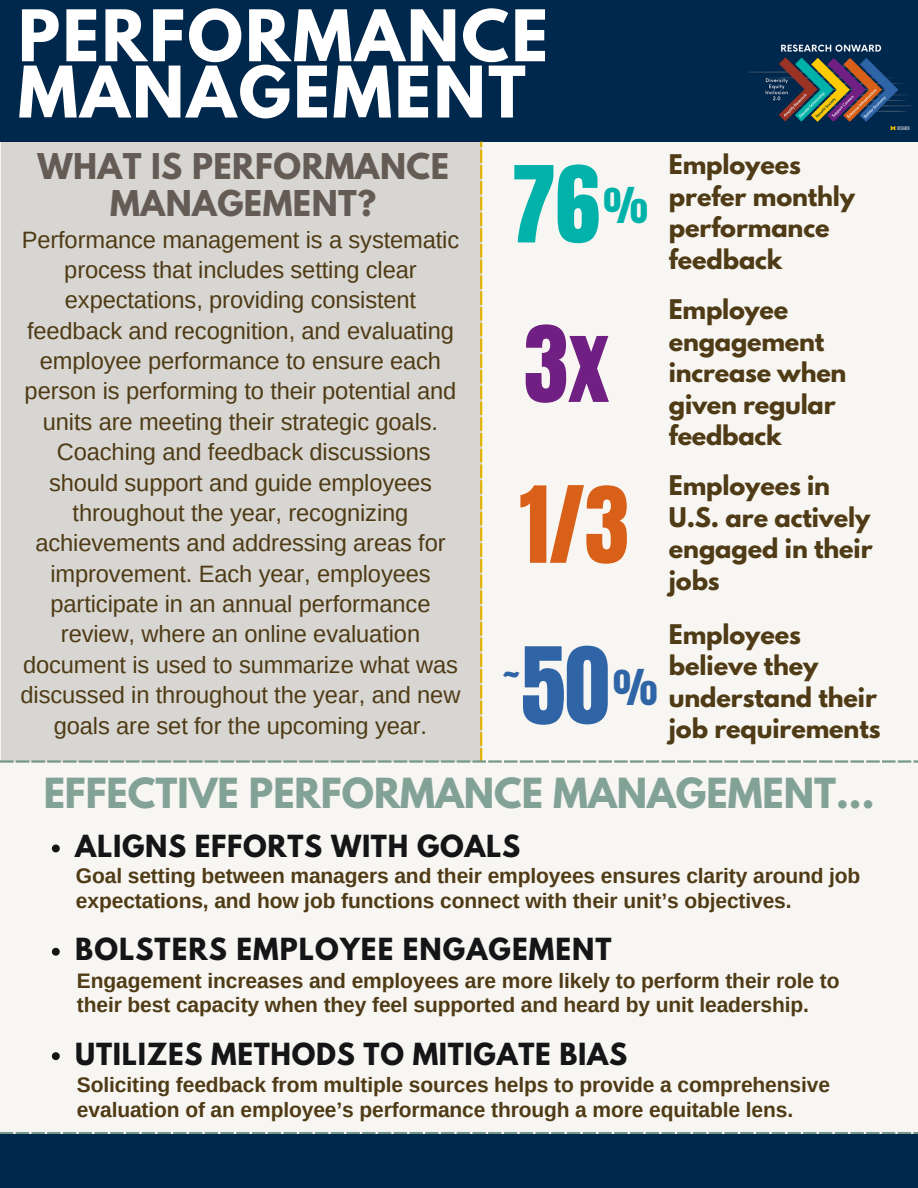
<style>
.page{position:relative;width:918px;height:1188px;background:#f8f6f2}
.page>*{position:absolute;margin:0;border:0;box-sizing:border-box;transform-origin:0 0}
.t1{font:90px "Anton";color:#d86018}
.t2{font:90px "Anton";color:#00b2a9}
.t3{font:90px "Anton";color:#702082}
.t4{font:90px "Anton";color:#2f65a7}
.t5{font:700 63px/56.2px "League Spartan";letter-spacing:.04em;color:#fff}
.t6{font:42px "Anton";color:#00b2a9}
.t7{font:42px "Anton";color:#2f65a7}
.t8{font:700 36.75px "League Spartan";color:#75988d}
.t9{font:34.5px "Anton";color:#2f65a7}
.t10{font:700 31.5px/37.2px "League Spartan";letter-spacing:.015em;color:#655a52;text-align:center}
.t11{font:700 27px "League Spartan";letter-spacing:.025em;color:#131516}
.t12{font:700 24px/31.5px "League Spartan";letter-spacing:-.005em;color:#4f3b15}
.t13{font:23.7px/30.3px "Arimo";letter-spacing:-.005em;color:#4f3b15;text-align:center}
.t14{font:700 21px/24.8px "Arimo";letter-spacing:-.005em;color:#4f3b15}
</style>
<div class="page">
<div style="left:0;top:0;width:918px;height:142px;background:#00274c"></div>
<img style="left:749px;top:44px;width:162px;height:86px">
<svg style="left:481px;top:142px;width:1px;height:618px"></svg>
<div style="left:1px;top:142px;width:480px;height:620px;background:#d7d6d2"></div>
<svg style="left:0;top:760px;width:29px;height:3px"></svg>
<hr style="left:31px;top:760px;width:14px;height:3px;background:#75988d">
<hr style="left:47px;top:760px;width:14px;height:3px;background:#75988d">
<svg style="left:63px;top:760px;width:29px;height:3px"></svg>
<hr style="left:94px;top:760px;width:14px;height:3px;background:#75988d">
<hr style="left:110px;top:760px;width:14px;height:3px;background:#75988d">
<svg style="left:126px;top:760px;width:29px;height:3px"></svg>
<hr style="left:157px;top:760px;width:14px;height:3px;background:#75988d">
<hr style="left:173px;top:760px;width:14px;height:3px;background:#75988d">
<svg style="left:189px;top:760px;width:29px;height:3px"></svg>
<hr style="left:220px;top:760px;width:14px;height:3px;background:#75988d">
<hr style="left:236px;top:760px;width:14px;height:3px;background:#75988d">
<svg style="left:252px;top:760px;width:29px;height:3px"></svg>
<hr style="left:283px;top:760px;width:14px;height:3px;background:#75988d">
<hr style="left:299px;top:760px;width:14px;height:3px;background:#75988d">
<svg style="left:315px;top:760px;width:29px;height:3px"></svg>
<hr style="left:346px;top:760px;width:14px;height:3px;background:#75988d">
<hr style="left:362px;top:760px;width:14px;height:3px;background:#75988d">
<svg style="left:378px;top:760px;width:29px;height:3px"></svg>
<hr style="left:409px;top:760px;width:14px;height:3px;background:#75988d">
<hr style="left:425px;top:760px;width:14px;height:3px;background:#75988d">
<svg style="left:441px;top:760px;width:29px;height:3px"></svg>
<hr style="left:472px;top:760px;width:14px;height:3px;background:#75988d">
<hr style="left:488px;top:760px;width:14px;height:3px;background:#75988d">
<svg style="left:504px;top:760px;width:29px;height:3px"></svg>
<hr style="left:535px;top:760px;width:14px;height:3px;background:#75988d">
<hr style="left:551px;top:760px;width:14px;height:3px;background:#75988d">
<svg style="left:567px;top:760px;width:29px;height:3px"></svg>
<hr style="left:598px;top:760px;width:14px;height:3px;background:#75988d">
<hr style="left:614px;top:760px;width:14px;height:3px;background:#75988d">
<svg style="left:630px;top:760px;width:29px;height:3px"></svg>
<hr style="left:661px;top:760px;width:14px;height:3px;background:#75988d">
<hr style="left:677px;top:760px;width:14px;height:3px;background:#75988d">
<svg style="left:693px;top:760px;width:29px;height:3px"></svg>
<hr style="left:724px;top:760px;width:14px;height:3px;background:#75988d">
<hr style="left:740px;top:760px;width:14px;height:3px;background:#75988d">
<svg style="left:756px;top:760px;width:29px;height:3px"></svg>
<hr style="left:787px;top:760px;width:14px;height:3px;background:#75988d">
<hr style="left:803px;top:760px;width:14px;height:3px;background:#75988d">
<svg style="left:819px;top:760px;width:29px;height:3px"></svg>
<hr style="left:850px;top:760px;width:14px;height:3px;background:#75988d">
<hr style="left:866px;top:760px;width:14px;height:3px;background:#75988d">
<svg style="left:882px;top:760px;width:36px;height:3px"></svg>
<svg style="left:0;top:1132px;width:918px;height:2px"></svg>
<div style="left:0;top:1134px;width:918px;height:54px;background:#00274c"></div>
<svg style="left:52px;top:948px;width:8px;height:8px"></svg>
<svg style="left:52px;top:845px;width:8px;height:7px"></svg>
<svg style="left:52px;top:1052px;width:8px;height:8px"></svg>
<p class="t5" style="left:18px;top:16px;width:531px">PERFORMANCE<br>MANAGEMENT</p>
<h3 class="t10" style="left:37px;top:152px;width:413px">WHAT IS PERFORMANCE<br>MANAGEMENT?</h3>
<p class="t13" style="left:22px;top:224px;width:439px">Performance management is a systematic process that includes setting clear expectations, providing consistent feedback and recognition, and evaluating employee performance to ensure each person is performing to their potential and units are meeting their strategic goals.</p>
<p class="t13" style="left:21px;top:437px;width:441px">Coaching and feedback discussions should support and guide employees throughout the year, recognizing achievements and addressing areas for improvement. Each year, employees participate in an annual performance review, where an online evaluation document is used to summarize what was discussed in throughout the year, and new goals are set for the upcoming year.</p>
<p class="t12" style="left:669px;top:152px;width:188px">Employees prefer monthly performance feedback</p>
<p class="t2" style="left:511px;top:140px;width:90px">76</p>
<p class="t6" style="left:603px;top:175px;width:46px">%</p>
<h3 class="t12" style="left:669px;top:297px;width:179px">Employee engagement increase when given regular feedback</h3>
<p class="t3" style="left:524px;top:300px;width:87px">3x</p>
<p class="t1" style="left:519px;top:460px;width:111px">1/3</p>
<p class="t12" style="left:669px;top:473px;width:205px">Employees in<br>U.S. are actively engaged in their jobs</p>
<h1 class="t12" style="left:669px;top:621px;width:213px">Employees believe they understand their job requirements</h1>
<h3 class="t8" style="left:44px;top:775px;width:832px">EFFECTIVE PERFORMANCE MANAGEMENT...</h3>
<p class="t11" style="left:75px;top:833px;width:447px">ALIGNS EFFORTS WITH GOALS</p>
<h6 class="t14" style="left:76px;top:864px;width:786px">Goal setting between managers and their employees ensures clarity around job expectations, and how job functions connect with their unit’s objectives.</h6>
<h4 class="t11" style="left:75px;top:936px;width:538px">BOLSTERS EMPLOYEE ENGAGEMENT</h4>
<p class="t14" style="left:77px;top:968px;width:764px">Engagement increases and employees are more likely to perform their role to their best capacity when they feel supported and heard by unit leadership.</p>
<h6 class="t11" style="left:75px;top:1040px;width:553px">UTILIZES METHODS TO MITIGATE BIAS</h6>
<h1 class="t14" style="left:77px;top:1072px;width:755px">Soliciting feedback from multiple sources helps to provide a comprehensive evaluation of an employee’s performance through a more equitable lens.</h1>
<h6 class="t4" style="left:521px;top:621px;width:90px">50</h6>
<h6 class="t7" style="left:613px;top:657px;width:46px">%</h6>
<p class="t9" style="left:503px;top:652px;width:19px">~</p>
</div>
